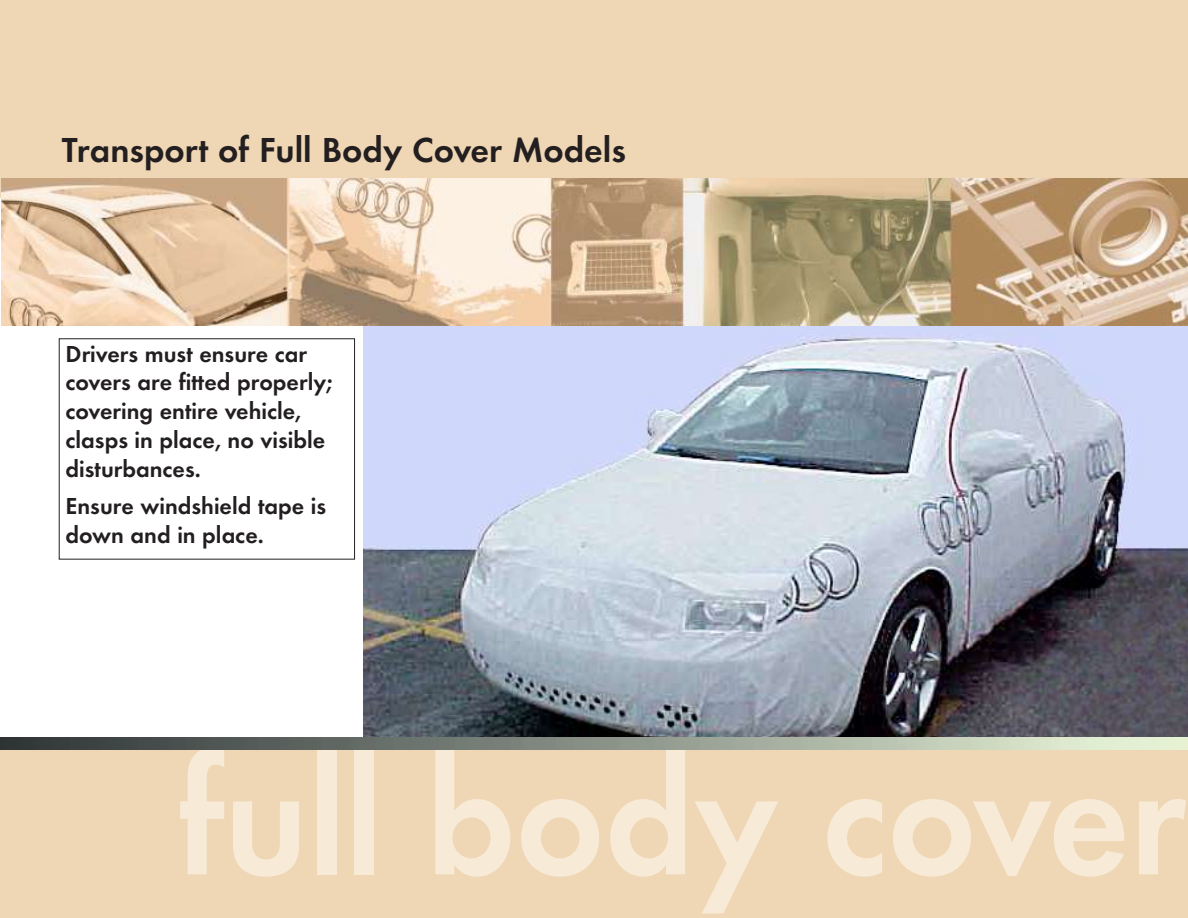
<style>
.page{position:relative;width:1188px;height:918px;background:#fff}
.page>*{position:absolute;margin:0;border:0;box-sizing:border-box;transform-origin:0 0}
.t1{font:600 168.6px "Futura EF";color:#f7ebd8;scale:.93 1}
.t2{font:600 36px "Futura EF";color:#231f20}
.t3{font:600 24px/28.8px "Futura EF";color:#231f20}
</style>
<div class="page">
<img style="left:363px;top:325px;width:825px;height:412px">
<div style="left:0;top:0;width:1188px;height:198px;background:#efd6b4"></div>
<div style="left:0;top:739px;width:1188px;height:179px;background:#efd6b4"></div>
<img style="left:1px;top:178px;width:1187px;height:147px">
<img style="left:0;top:737px;width:1188px;height:12px">
<h2 class="t2" style="left:62px;top:135px;width:566px">Transport of Full Body Cover Models</h2>
<p class="t3" style="left:66px;top:341px;width:268px">Drivers must ensure car covers are fitted properly; covering entire vehicle, clasps in place, no visible disturbances.</p>
<p class="t3" style="left:66px;top:494px;width:262px">Ensure windshield tape is down and in place.</p>
<h1 class="t1" style="left:178px;top:748px;width:1086px">full body cover</h1>
</div>
